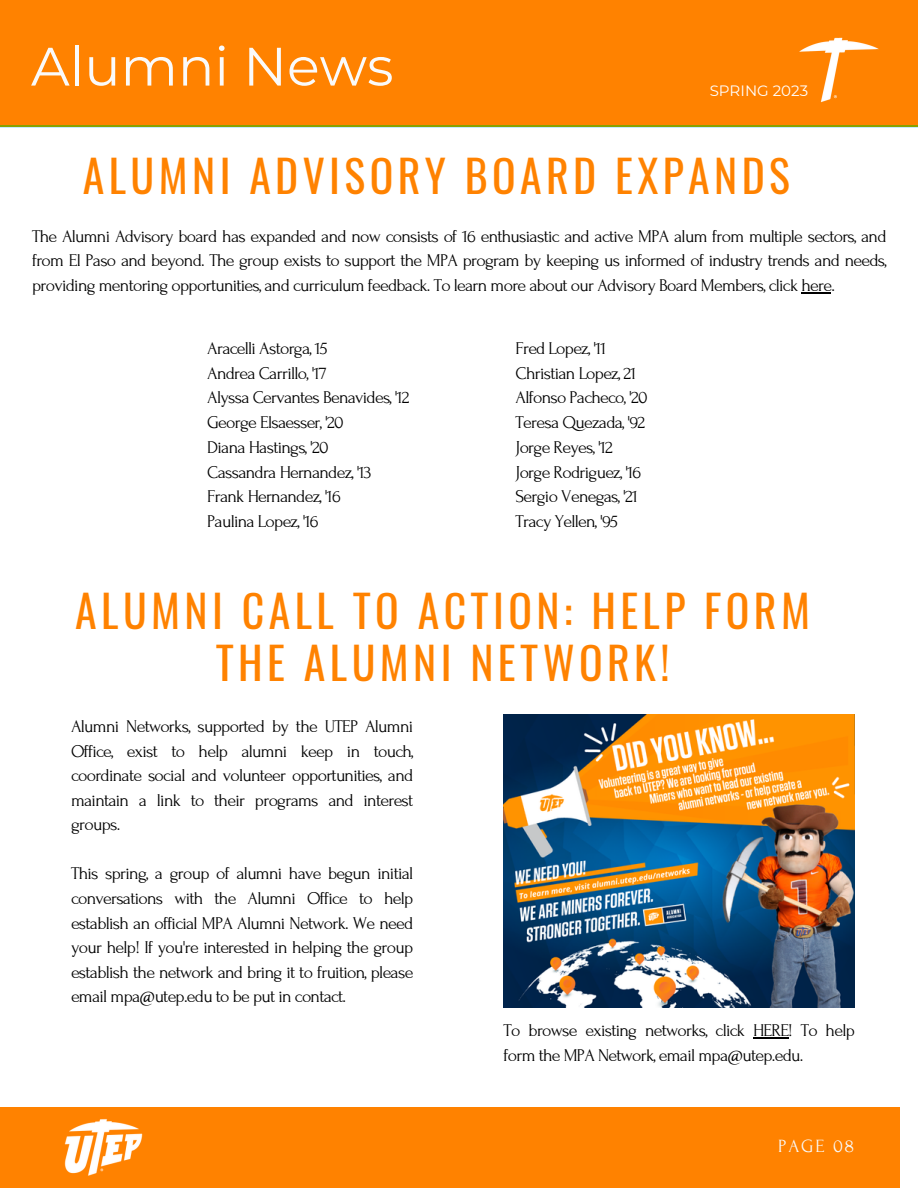
<style>
.page{position:relative;width:918px;height:1188px;background:#fff}
.page>*{position:absolute;margin:0;border:0;box-sizing:border-box;transform-origin:0 0}
.t1{font:54px "Montserrat";color:#fafafa}
.t2{font:43.8px/52.1px "Oswald";letter-spacing:.1em;color:#ff8200;text-align:center}
.t3{font:18.6px "Forum";letter-spacing:.1em;color:#fafafa}
.t4{font:18px/24.8px "Forum";letter-spacing:-.04em;color:#000;text-align:justify}
.t5{font:15px "Montserrat";color:#fff}
</style>
<div class="page">
<div style="left:0;top:0;width:918px;height:127px;background:linear-gradient(to right,#ff8200,#ff8200)"></div>
<div style="left:0;top:0;width:918px;height:124px;background:#ff8200"></div>
<img style="left:799px;top:37px;width:80px;height:66px">
<div style="left:0;top:1107px;width:900px;height:81px;background:#ff8200"></div>
<img style="left:64px;top:1119px;width:79px;height:57px">
<img style="left:504px;top:714px;width:351px;height:294px">
<hr style="left:801px;top:292px;width:30px;height:1px;background:#000">
<hr style="left:753px;top:1037px;width:35px;height:2px;background:#000">
<h1 class="t1" style="left:31px;top:33px;width:364px">Alumni News</h1>
<p class="t5" style="left:710px;top:82px;width:100px">SPRING 2023</p>
<h2 class="t2" style="left:83px;top:148px;width:709px">ALUMNI ADVISORY BOARD EXPANDS</h2>
<p class="t4" style="left:32px;top:224px;width:856px">The Alumni Advisory board has expanded and now consists of 16 enthusiastic and active MPA alum from multiple sectors, and from El Paso and beyond. The group exists to support the MPA program by keeping us informed of industry trends and needs, providing mentoring opportunities, and curriculum feedback. To learn more about our Advisory Board Members, click here.</p>
<p class="t4" style="left:207px;top:336px;width:204px;text-align:left">Aracelli Astorga, 15<br>Andrea Carrillo, '17<br>Alyssa Cervantes Benavides, '12<br>George Elsaesser, '20<br>Diana Hastings, '20<br>Cassandra Hernandez, '13<br>Frank Hernandez, '16<br>Paulina Lopez, '16</p>
<p class="t4" style="left:516px;top:336px;width:134px;text-align:left">Fred Lopez, '11<br>Christian Lopez, 21<br>Alfonso Pacheco, '20<br>Teresa Quezada, '92<br>Jorge Reyes, '12<br>Jorge Rodriguez, '16<br>Sergio Venegas, '21<br>Tracy Yellen, '95</p>
<h2 class="t2" style="left:75px;top:583px;width:736px">ALUMNI CALL TO ACTION: HELP FORM<br>THE ALUMNI NETWORK!</h2>
<p class="t4" style="left:71px;top:715px;width:344px">Alumni Networks, supported by the UTEP Alumni Office, exist to help alumni keep in touch, coordinate social and volunteer opportunities, and maintain a link to their programs and interest groups.</p>
<p class="t4" style="left:71px;top:862px;width:344px">This spring, a group of alumni have begun initial conversations with the Alumni Office to help establish an official MPA Alumni Network. We need your help! If you're interested in helping the group establish the network and bring it to fruition, please email mpa@utep.edu to be put in contact.</p>
<p class="t4" style="left:504px;top:1018px;width:353px">To browse existing networks, click HERE! To help form the MPA Network, email mpa@utep.edu.</p>
<p class="t3" style="left:778px;top:1136px;width:78px">PAGE 08</p>
<p class="t3" style="left:846px;top:1138px;width:10px">2</p>
</div>
